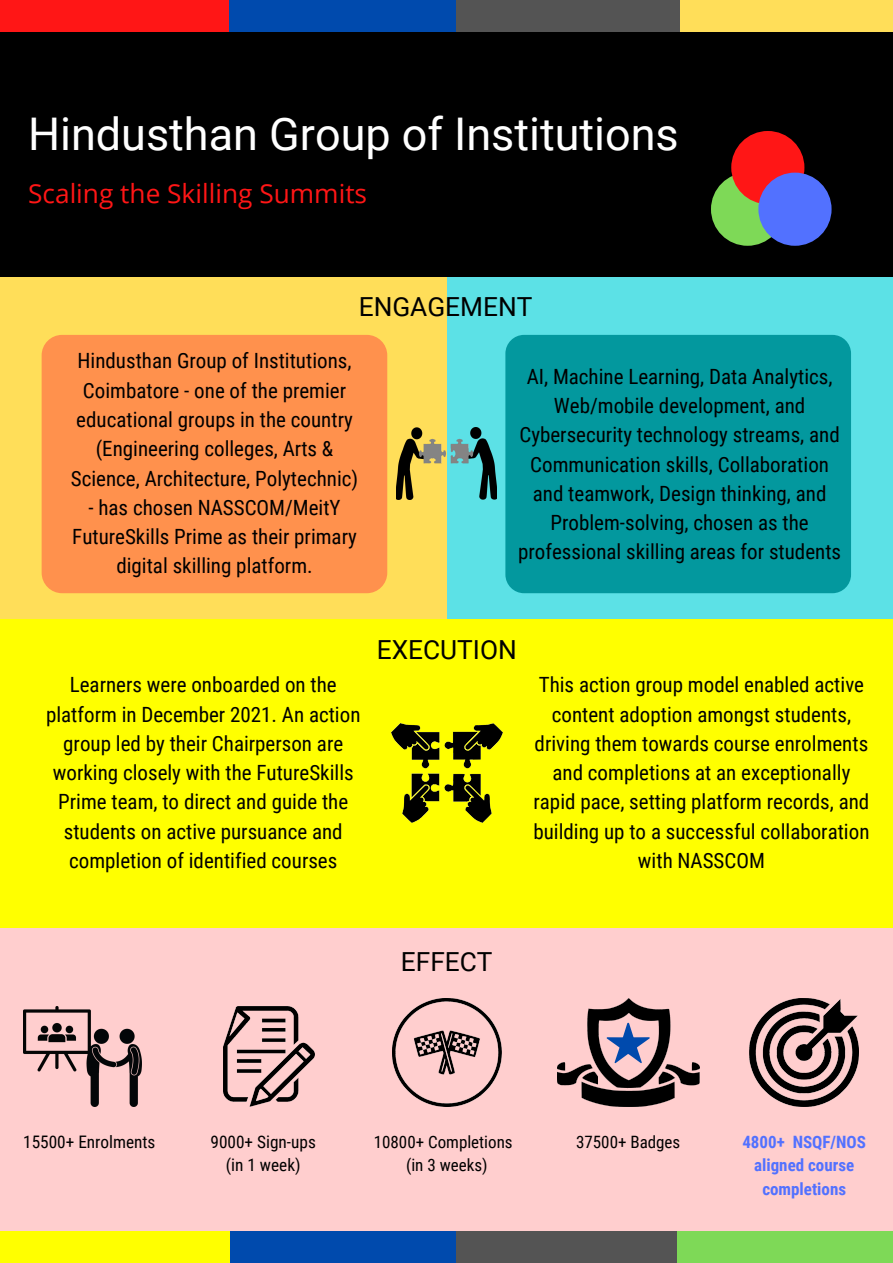
<style>
.page{position:relative;width:893px;height:1263px;background:#fff}
.page>*{position:absolute;margin:0;border:0;box-sizing:border-box;transform-origin:0 0}
.t1{font:45px "Roboto";color:#fff}
.t2{font:26.25px "Open Sans";color:#ff1616}
.t3{font:26.25px "Roboto";color:#000}
.t4{font:21px/29.2px "Roboto Condensed";color:#000;text-align:center}
.t5{font:17.25px/23.6px "Roboto Condensed";color:#000;text-align:center}
.t6{font:17.02px/23.6px "Roboto Condensed";color:#000;text-align:center}
.t7{font:700 17.02px/23.6px "Roboto Condensed";color:#5271ff;text-align:center}
</style>
<div class="page">
<div style="left:0;top:0;width:229px;height:33px;background:#ff1616"></div>
<div style="left:229px;top:0;width:236px;height:33px;background:#004aad"></div>
<div style="left:679px;top:0;width:214px;height:33px;background:#ffde59"></div>
<div style="left:456px;top:0;width:223px;height:33px;background:#545454"></div>
<div style="left:0;top:33px;width:893px;height:244px;background:#000"></div>
<div style="left:711px;top:173px;width:73px;height:73px;background:#7ed957;border-radius:50%"></div>
<div style="left:731px;top:131px;width:73px;height:73px;background:#ff1616;border-radius:50%"></div>
<div style="left:758px;top:173px;width:73px;height:73px;background:#5271ff;border-radius:50%"></div>
<div style="left:0;top:277px;width:447px;height:342px;background:#ffde59"></div>
<div style="left:447px;top:277px;width:446px;height:342px;background:#5ce1e6"></div>
<div style="left:42px;top:335px;width:345px;height:258px;background:#ff914d;border-radius:20px"></div>
<div style="left:505px;top:335px;width:346px;height:258px;background:#03989e;border-radius:19px"></div>
<img style="left:397px;top:427px;width:100px;height:73px">
<div style="left:0;top:619px;width:893px;height:309px;background:#ff0"></div>
<img style="left:391px;top:723px;width:111px;height:99px">
<div style="left:0;top:928px;width:893px;height:303px;background:#ffcece"></div>
<img style="left:23px;top:1006px;width:119px;height:100px">
<img style="left:223px;top:1006px;width:91px;height:100px">
<img style="left:392px;top:998px;width:109px;height:109px">
<img style="left:557px;top:998px;width:142px;height:109px">
<img style="left:750px;top:998px;width:108px;height:109px">
<div style="left:677px;top:1231px;width:216px;height:32px;background:#7ed957"></div>
<div style="left:453px;top:1231px;width:224px;height:32px;background:#545454"></div>
<div style="left:229px;top:1231px;width:227px;height:32px;background:#004aad"></div>
<div style="left:0;top:1231px;width:229px;height:32px;background:#ff0"></div>
<svg style="left:606px;top:1022px;width:44px;height:41px"></svg>
<p class="t1" style="left:28px;top:109px;width:652px">Hindusthan Group of Institutions</p>
<p class="t2" style="left:28px;top:175px;width:340px">Scaling the Skilling Summits</p>
<p class="t3" style="left:359px;top:291px;width:175px">ENGAGEMENT</p>
<p class="t4" style="left:71px;top:347px;width:289px">Hindusthan Group of Institutions, Coimbatore - one of the premier educational groups in the country (Engineering colleges, Arts &amp; Science, Architecture, Polytechnic)</p>
<p class="t4" style="left:72px;top:493px;width:286px">- has chosen NASSCOM/MeitY<br>FutureSkills Prime as their primary digital skilling platform.</p>
<p class="t4" style="left:518px;top:362px;width:324px">AI, Machine Learning, Data Analytics, Web/mobile development, and Cybersecurity technology streams, and Communication skills, Collaboration and teamwork, Design thinking, and Problem-solving, chosen as the professional skilling areas for students</p>
<p class="t3" style="left:377px;top:634px;width:141px">EXECUTION</p>
<p class="t4" style="left:46px;top:670px;width:316px">Learners were onboarded on the platform in December 2021. An action group led by their Chairperson are working closely with the FutureSkills Prime team, to direct and guide the students on active pursuance and completion of identified courses</p>
<p class="t4" style="left:533px;top:670px;width:337px">This action group model enabled active content adoption amongst students, driving them towards course enrolments and completions at an exceptionally rapid pace, setting platform records, and building up to a successful collaboration with NASSCOM</p>
<p class="t3" style="left:401px;top:947px;width:93px">EFFECT</p>
<p class="t5" style="left:23px;top:1130px;width:134px">15500+ Enrolments</p>
<p class="t5" style="left:211px;top:1130px;width:107px">9000+ Sign-ups (in 1 week)</p>
<p class="t6" style="left:374px;top:1130px;width:140px">10800+ Completions (in 3 weeks)</p>
<p class="t6" style="left:576px;top:1130px;width:106px">37500+ Badges</p>
<p class="t7" style="left:742px;top:1130px;width:125px">4800+ NSQF/NOS aligned course completions</p>
</div>
